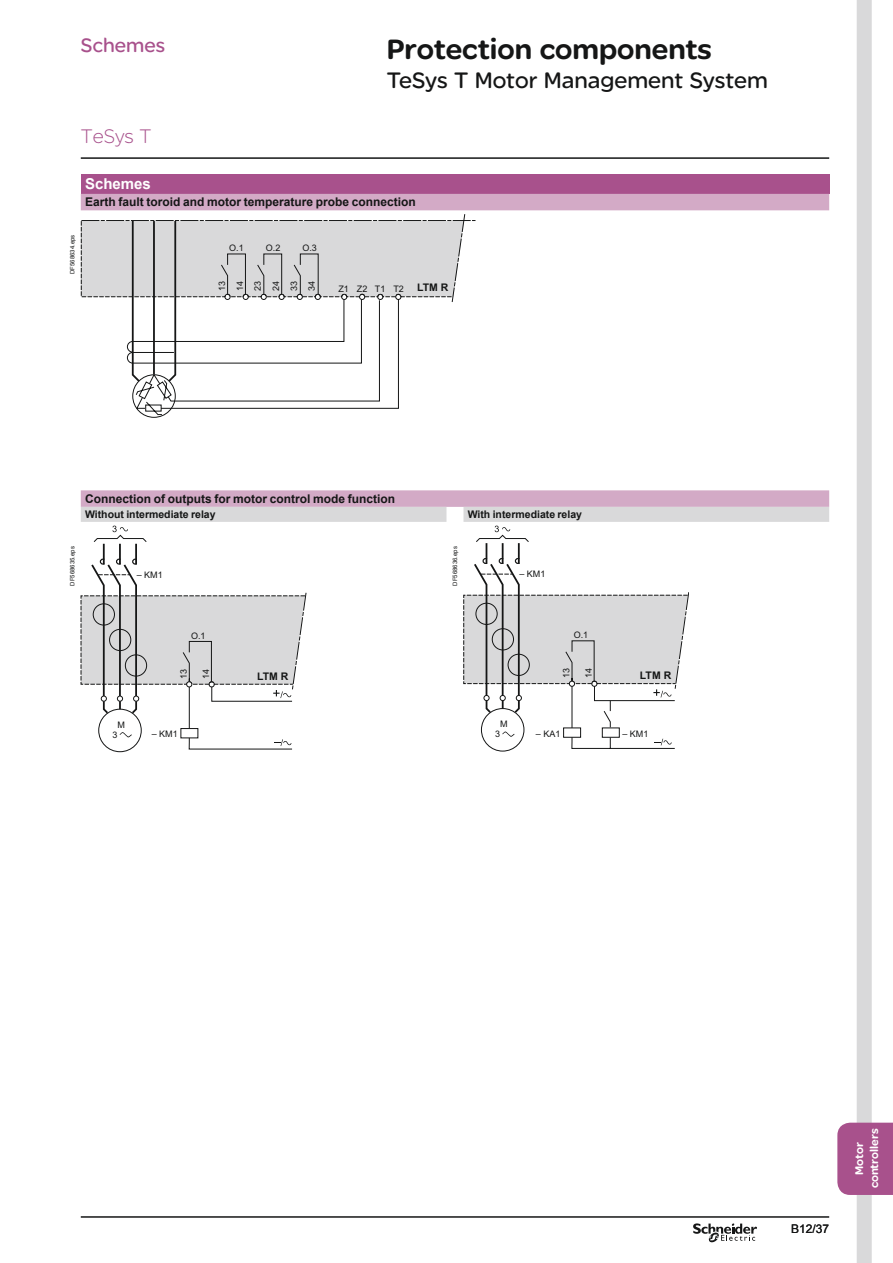
<style>
.page{position:relative;width:893px;height:1263px;background:#fff}
.page>*{position:absolute;margin:0;border:0;box-sizing:border-box;transform-origin:0 0}
.t1{font:900 30px "SE Optimist";color:#151616}
.t2{font:24px "SE Optimist";color:#151616}
.t3{font:21px "SE Optimist";color:#a8518c}
.t4{font:300 21px "SE Optimist";color:#a8518c}
.t5{font:700 15px "Arial";color:#fff}
.t6{font:700 12px "Arial";color:#151616}
.t7{font:900 12px/15px "SE Optimist";color:#fff;text-align:center}
.t8{font:12px "Arial";color:#151616}
.t9{font:700 10.5px "Arial";color:#151616}
.t10{font:9px/18px "Arial";color:#151616;text-align:justify}
.t11{font:6px "Arial";color:#151616}
</style>
<div class="page">
<div style="left:857px;top:0;width:15px;height:1263px;background:#d9d9da"></div>
<div style="left:837px;top:1123px;width:56px;height:72px;background:#a8518c"></div>
<svg style="left:693px;top:1223px;width:64px;height:19px"></svg>
<hr style="left:81px;top:157px;width:748px;height:2px;background:#151616">
<hr style="left:81px;top:1216px;width:748px;height:2px;background:#151616">
<div style="left:81px;top:174px;width:748px;height:20px;background:#a8518c"></div>
<svg style="left:81px;top:194px;width:748px;height:313px"></svg>
<svg style="left:81px;top:214px;width:394px;height:204px"></svg>
<div style="left:98px;top:709px;width:44px;height:43px;border:1px solid #151616;border-radius:50%"></div>
<div style="left:481px;top:708px;width:43px;height:43px;border:1px solid #151616;border-radius:50%"></div>
<svg style="left:81px;top:507px;width:748px;height:243px"></svg>
<h3 class="t3" style="left:81px;top:33px;width:86px">Schemes</h3>
<h3 class="t4" style="left:81px;top:125px;width:72px">TeSys T</h3>
<h1 class="t1" style="left:387px;top:32px;width:326px">Protection components</h1>
<h2 class="t2" style="left:387px;top:67px;width:383px">TeSys T Motor Management System</h2>
<p class="t5" style="left:85px;top:174px;width:67px">Schemes</p>
<p class="t6" style="left:85px;top:194px;width:332px">Earth fault toroid and motor temperature probe connection</p>
<p class="t11" style="left:68px;top:274px;width:41px;rotate:-90deg">DF568634.eps</p>
<p class="t10" style="left:229px;top:239px;width:16px">O.1</p>
<p class="t10" style="left:266px;top:239px;width:16px">O.2</p>
<p class="t10" style="left:302px;top:239px;width:16px">O.3</p>
<p class="t10" style="left:213px;top:291px;width:12px;rotate:-90deg">13<br>14<br>23<br>24<br>33<br>34</p>
<p class="t10" style="left:338px;top:280px;width:67px">Z1 Z2 T1 T2</p>
<p class="t9" style="left:417px;top:280px;width:33px">LTM R</p>
<p class="t6" style="left:85px;top:490px;width:311px">Connection of outputs for motor control mode function</p>
<p class="t9" style="left:85px;top:507px;width:132px">Without intermediate relay</p>
<p class="t9" style="left:468px;top:507px;width:116px">With intermediate relay</p>
<p class="t11" style="left:68px;top:586px;width:41px;rotate:-90deg">DF568635.eps</p>
<p class="t10" style="left:137px;top:566px;width:28px">– KM1</p>
<p class="t11" style="left:451px;top:586px;width:41px;rotate:-90deg">DF568636.eps</p>
<p class="t10" style="left:519px;top:565px;width:28px">– KM1</p>
<p class="t10" style="left:118px;top:715px;width:9px">M</p>
<p class="t10" style="left:113px;top:726px;width:7px">3</p>
<p class="t10" style="left:191px;top:627px;width:16px">O.1</p>
<p class="t10" style="left:175px;top:679px;width:12px;rotate:-90deg">13</p>
<p class="t10" style="left:197px;top:679px;width:12px;rotate:-90deg">14</p>
<p class="t9" style="left:257px;top:669px;width:33px">LTM R</p>
<p class="t10" style="left:152px;top:725px;width:28px">– KM1</p>
<p class="t10" style="left:500px;top:715px;width:9px">M</p>
<p class="t10" style="left:495px;top:725px;width:7px">3</p>
<p class="t10" style="left:574px;top:626px;width:16px">O.1</p>
<p class="t10" style="left:557px;top:678px;width:12px;rotate:-90deg">13</p>
<p class="t10" style="left:580px;top:678px;width:12px;rotate:-90deg">14</p>
<p class="t9" style="left:640px;top:669px;width:33px">LTM R</p>
<p class="t10" style="left:536px;top:724px;width:26px">– KA1</p>
<p class="t10" style="left:622px;top:724px;width:28px">– KM1</p>
<p class="t8" style="left:791px;top:1221px;width:40px">B12/37</p>
<p class="t7" style="left:852px;top:1188px;width:61px;rotate:-90deg">Motor controllers</p>
</div>
